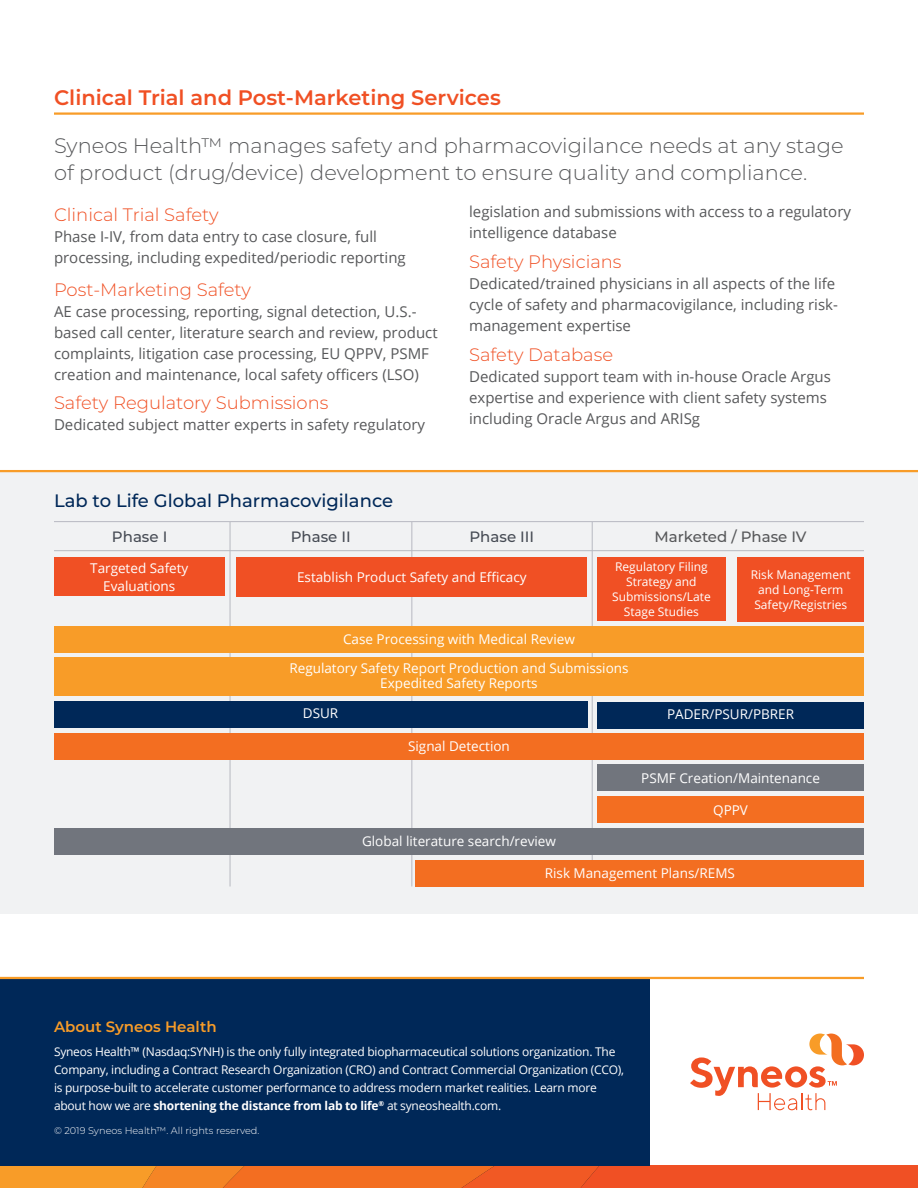
<style>
.page{position:relative;width:918px;height:1188px;background:#fff}
.page>*{position:absolute;margin:0;border:0;box-sizing:border-box;transform-origin:0 0}
.Intro_paragraph{font:300 21px/27px "Montserrat";color:#57585a}
.H1_-_Title{font:600 21px "Montserrat";color:#f05024}
.Body_copy{font:300 18px "Montserrat";color:#f05024}
.H2_-_Section_heading{font:300 18px "Montserrat";color:#f05024}
.H2_-_Section_heading-2{font:500 18px "Montserrat";color:#002858}
.Body_copy-2{font:15px/21px "Open Sans";color:#57585a}
.H2_-_Section_heading-3{font:500 15px "Montserrat";color:#464b54}
.Boiler_Plate_Heading{font:600 15px "Montserrat";color:#f89c28}
.H2_-_Section_heading-4{font:500 15px "Montserrat";color:#57585a}
.H2_-_Section_heading-5{font:13.5px "Open Sans";color:#fff}
.Body_copy-3{font:13.5px/18px "Open Sans";color:#fff;text-align:center}
.Boiler_Plate_body{font:12px/18px "Open Sans";letter-spacing:-.02em;color:#fff}
.Body_copy-4{font:12px/15px "Open Sans";color:#fff;text-align:center}
.t1{font:300 9.75px "Montserrat";color:#fff}
.s1{font-weight:700}
</style>
<div class="page">
<hr style="left:54px;top:112px;width:810px;height:3px;background:#f89c28">
<svg style="left:0;top:1166px;width:918px;height:22px;background:#f26a23"></svg>
<div style="left:0;top:472px;width:918px;height:441px;background:#f1f2f3"></div>
<hr style="left:0;top:470px;width:918px;height:2px;background:#f89c28">
<hr style="left:230px;top:522px;width:1px;height:364px;background:#b7b9c1">
<hr style="left:411px;top:522px;width:1px;height:364px;background:#b7b9c1">
<hr style="left:592px;top:522px;width:1px;height:364px;background:#b7b9c1">
<div style="left:54px;top:701px;width:533px;height:27px;background:#002858"></div>
<div style="left:54px;top:733px;width:810px;height:27px;background:#f36e21"></div>
<div style="left:54px;top:626px;width:810px;height:27px;background:#f89c28"></div>
<div style="left:54px;top:657px;width:810px;height:39px;background:#f89c28"></div>
<div style="left:597px;top:702px;width:267px;height:27px;background:#002858"></div>
<div style="left:416px;top:860px;width:448px;height:27px;background:#f36e21"></div>
<div style="left:597px;top:764px;width:267px;height:27px;background:#71757d"></div>
<div style="left:597px;top:796px;width:267px;height:27px;background:#f36e21"></div>
<div style="left:54px;top:828px;width:810px;height:27px;background:#71757d"></div>
<div style="left:54px;top:557px;width:171px;height:39px;background:#f05024"></div>
<div style="left:237px;top:557px;width:350px;height:40px;background:#f05024"></div>
<div style="left:597px;top:557px;width:129px;height:64px;background:#f05024"></div>
<div style="left:738px;top:557px;width:126px;height:64px;background:#f05024"></div>
<hr style="left:54px;top:550px;width:810px;height:1px;background:#b7b9c1">
<hr style="left:54px;top:521px;width:810px;height:1px;background:#b7b9c1">
<div style="left:0;top:979px;width:649px;height:187px;background:#002858"></div>
<hr style="left:0;top:977px;width:864px;height:2px;background:#f89c28">
<svg style="left:690px;top:1034px;width:174px;height:76px"></svg>
<p class="H1_-_Title" style="left:54px;top:82px;width:448px">Clinical Trial and Post-Marketing Services</p>
<p class="Intro_paragraph" style="left:54px;top:132px;width:791px">Syneos Health™ manages safety and pharmacovigilance needs at any stage of product (drug/device) development to ensure quality and compliance.</p>
<p class="H2_-_Section_heading" style="left:54px;top:202px;width:166px">Clinical Trial Safety</p>
<p class="Body_copy-2" style="left:54px;top:225px;width:353px">Phase I-IV, from data entry to case closure, full processing, including expedited/periodic reporting</p>
<p class="H2_-_Section_heading" style="left:54px;top:277px;width:199px">Post-Marketing Safety</p>
<p class="Body_copy-2" style="left:54px;top:300px;width:385px">AE case processing, reporting, signal detection, U.S.- based call center, literature search and review, product complaints, litigation case processing, EU QPPV, PSMF creation and maintenance, local safety officers (LSO)</p>
<p class="Body_copy" style="left:54px;top:391px;width:276px">Safety Regulatory Submissions</p>
<p class="Body_copy-2" style="left:54px;top:414px;width:373px">Dedicated subject matter experts in safety regulatory</p>
<p class="Body_copy-2" style="left:469px;top:201px;width:383px">legislation and submissions with access to a regulatory intelligence database</p>
<p class="Body_copy" style="left:469px;top:249px;width:154px">Safety Physicians</p>
<p class="Body_copy-2" style="left:469px;top:273px;width:370px">Dedicated/trained physicians in all aspects of the life cycle of safety and pharmacovigilance, including risk&shy;management expertise</p>
<p class="Body_copy" style="left:469px;top:342px;width:146px">Safety Database</p>
<p class="Body_copy-2" style="left:469px;top:365px;width:363px">Dedicated support team with in-house Oracle Argus expertise and experience with client safety systems including Oracle Argus and ARISg</p>
<p class="H2_-_Section_heading-2" style="left:54px;top:488px;width:341px">Lab to Life Global Pharmacovigilance</p>
<p class="H2_-_Section_heading-3" style="left:112px;top:526px;width:57px">Phase I</p>
<p class="H2_-_Section_heading-3" style="left:291px;top:526px;width:62px">Phase II</p>
<p class="H2_-_Section_heading-3" style="left:469px;top:526px;width:66px">Phase III</p>
<p class="H2_-_Section_heading-4" style="left:655px;top:526px;width:154px">Marketed / Phase IV</p>
<p class="Body_copy-3" style="left:90px;top:558px;width:100px">Targeted Safety<br>Evaluations</p>
<p class="Body_copy-3" style="left:297px;top:568px;width:231px">Establish Product Safety and Efficacy</p>
<p class="Body_copy-4" style="left:612px;top:559px;width:100px">Regulatory Filing<br>Strategy and<br>Submissions/Late<br>Stage Studies</p>
<p class="Body_copy-4" style="left:751px;top:567px;width:101px">Risk Management and Long-Term<br>Safety/Registries</p>
<p class="H2_-_Section_heading-5" style="left:343px;top:630px;width:233px">Case Processing with Medical Review</p>
<p class="H2_-_Section_heading-5" style="left:289px;top:659px;width:341px">Regulatory Safety Report Production and Submissions</p>
<p class="H2_-_Section_heading-5" style="left:380px;top:674px;width:159px">Expedited Safety Reports</p>
<p class="H2_-_Section_heading-5" style="left:303px;top:704px;width:37px">DSUR</p>
<p class="H2_-_Section_heading-5" style="left:408px;top:737px;width:103px">Signal Detection</p>
<p class="H2_-_Section_heading-5" style="left:362px;top:832px;width:195px">Global literature search/review</p>
<p class="H2_-_Section_heading-5" style="left:667px;top:705px;width:129px">PADER/PSUR/PBRER</p>
<p class="H2_-_Section_heading-5" style="left:641px;top:769px;width:180px">PSMF Creation/Maintenance</p>
<p class="H2_-_Section_heading-5" style="left:713px;top:801px;width:36px">QPPV</p>
<p class="H2_-_Section_heading-5" style="left:545px;top:864px;width:192px">Risk Management Plans/REMS</p>
<p class="Boiler_Plate_Heading" style="left:54px;top:1016px;width:164px">About Syneos Health</p>
<p class="Boiler_Plate_body" style="left:54px;top:1043px;width:572px">Syneos Health™ (Nasdaq:SYNH) is the only fully integrated biopharmaceutical solutions organization. The Company, including a Contract Research Organization (CRO) and Contract Commercial Organization (CCO), is purpose-built to accelerate customer performance to address modern market realities. Learn more about how we are <span class="s1">shortening the distance from lab to life</span><sup>®</sup> at syneoshealth.com.</p>
<p class="t1" style="left:54px;top:1124px;width:207px">© 2019 Syneos Health™. All rights reserved.</p>
</div>
